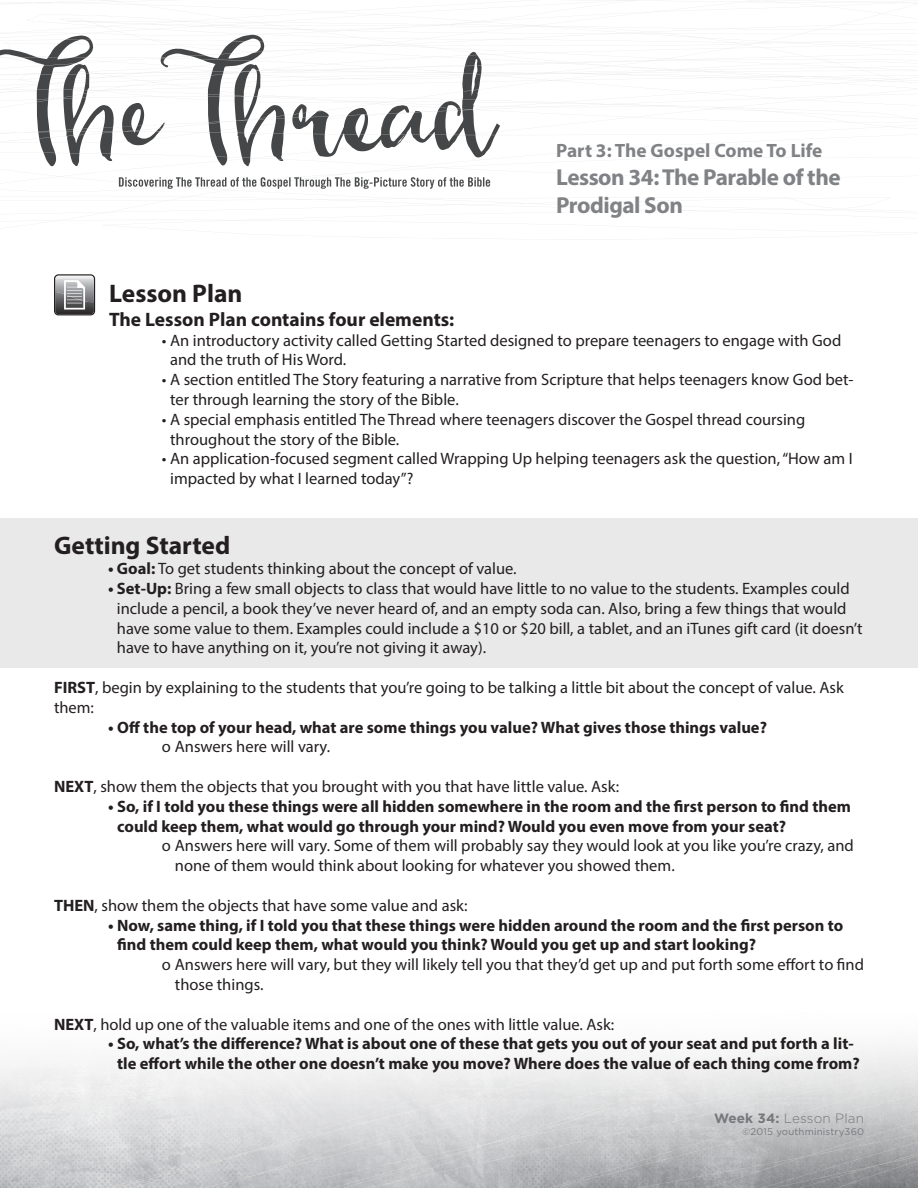
<style>
.page{position:relative;width:918px;height:1188px;background:#fff}
.page>*{position:absolute;margin:0;border:0;box-sizing:border-box;transform-origin:0 0}
.t1{font:700 25.5px "Myriad Pro";color:#231f20}
.t2{font:700 23.1px/27.8px "Myriad Pro";letter-spacing:-.02em;color:#808285}
.t3{font:700 19.5px "Myriad Pro";color:#231f20}
.t4{font:700 19.35px "Myriad Pro";color:#808285}
.t5{font:16.5px/19.8px "Myriad Pro";color:#231f20}
.t6{font:700 16.5px/19.8px "Myriad Pro";color:#231f20}
.t7{font:300 13.5px "Gotham";letter-spacing:.01em;color:#76787b}
.t8{font:9.6px "Gotham";letter-spacing:.02em;color:#76787b}
.s1{font-weight:700}
</style>
<div class="page">
<svg style="left:0;top:0;width:918px;height:226px"></svg>
<svg style="left:119px;top:177px;width:371px;height:12px"></svg>
<svg style="left:0;top:1045px;width:918px;height:143px"></svg>
<div style="left:0;top:518px;width:918px;height:150px;background:#e9e9e9"></div>
<svg style="left:54px;top:274px;width:41px;height:41px;background:#8f8f90"></svg>
<p class="t4" style="left:556px;top:138px;width:268px">Part 3: The Gospel Come To Life</p>
<h2 class="t2" style="left:556px;top:163px;width:286px">Lesson 34: The Parable of the<br>Prodigal Son</h2>
<p class="t1" style="left:109px;top:277px;width:135px">Lesson Plan</p>
<p class="t3" style="left:109px;top:307px;width:347px">The Lesson Plan contains four elements:</p>
<p class="t5" style="left:170px;top:330px;width:673px;text-indent:-8px">• An introductory activity called Getting Started designed to prepare teenagers to engage with God and the truth of His Word.</p>
<p class="t5" style="left:170px;top:370px;width:685px;text-indent:-8px">• A section entitled The Story featuring a narrative from Scripture that helps teenagers know God bet&shy;ter through learning the story of the Bible.</p>
<p class="t5" style="left:170px;top:409px;width:637px;text-indent:-8px">• A special emphasis entitled The Thread where teenagers discover the Gospel thread coursing throughout the story of the Bible.</p>
<p class="t5" style="left:170px;top:449px;width:684px;text-indent:-8px">• An application-focused segment called Wrapping Up helping teenagers ask the question, “How am I impacted by what I learned today”?</p>
<p class="t1" style="left:54px;top:529px;width:178px">Getting Started</p>
<p class="t5" style="left:108px;top:559px;width:410px"><span class="s1">• Goal:</span> To get students thinking about the concept of value.</p>
<p class="t5" style="left:117px;top:578px;width:747px;text-indent:-9px"><span class="s1">• Set-Up:</span> Bring a few small objects to class that would have little to no value to the students. Examples could include a pencil, a book they’ve never heard of, and an empty soda can. Also, bring a few things that would have some value to them. Examples could include a $10 or $20 bill, a tablet, and an iTunes gift card (it doesn’t have to have anything on it, you’re not giving it away).</p>
<p class="t5" style="left:54px;top:677px;width:791px"><span class="s1">FIRST</span>, begin by explaining to the students that you’re going to be talking a little bit about the concept of value. Ask them:</p>
<p class="t6" style="left:108px;top:717px;width:661px">• Off the top of your head, what are some things you value? What gives those things value?</p>
<p class="t5" style="left:162px;top:737px;width:170px">o Answers here will vary.</p>
<p class="t5" style="left:54px;top:776px;width:567px"><span class="s1">NEXT</span>, show them the objects that you brought with you that have little value. Ask:</p>
<p class="t6" style="left:117px;top:796px;width:735px;text-indent:-9px">• So, if I told you these things were all hidden somewhere in the room and the first person to find them could keep them, what would go through your mind? Would you even move from your seat?</p>
<p class="t5" style="left:175px;top:836px;width:680px;text-indent:-13px">o Answers here will vary. Some of them will probably say they would look at you like you’re crazy, and none of them would think about looking for whatever you showed them.</p>
<p class="t5" style="left:54px;top:895px;width:415px"><span class="s1">THEN</span>, show them the objects that have some value and ask:</p>
<p class="t6" style="left:117px;top:915px;width:728px;text-indent:-9px">• Now, same thing, if I told you that these things were hidden around the room and the first person to find them could keep them, what would you think? Would you get up and start looking?</p>
<p class="t5" style="left:175px;top:955px;width:691px;text-indent:-13px">o Answers here will vary, but they will likely tell you that they’d get up and put forth some effort to find those things.</p>
<p class="t5" style="left:54px;top:1014px;width:562px"><span class="s1">NEXT</span>, hold up one of the valuable items and one of the ones with little value. Ask:</p>
<p class="t6" style="left:108px;top:1033px;width:753px;text-align:center">• So, what’s the difference? What is about one of these that gets you out of your seat and put forth a lit&shy;tle effort while the other one doesn’t make you move? Where does the value of each thing come from?</p>
<p class="t7" style="left:714px;top:1110px;width:151px"><span class="s1">Week 34:</span> Lesson Plan</p>
<p class="t8" style="left:742px;top:1126px;width:123px">©2015 youthministry360</p>
</div>
